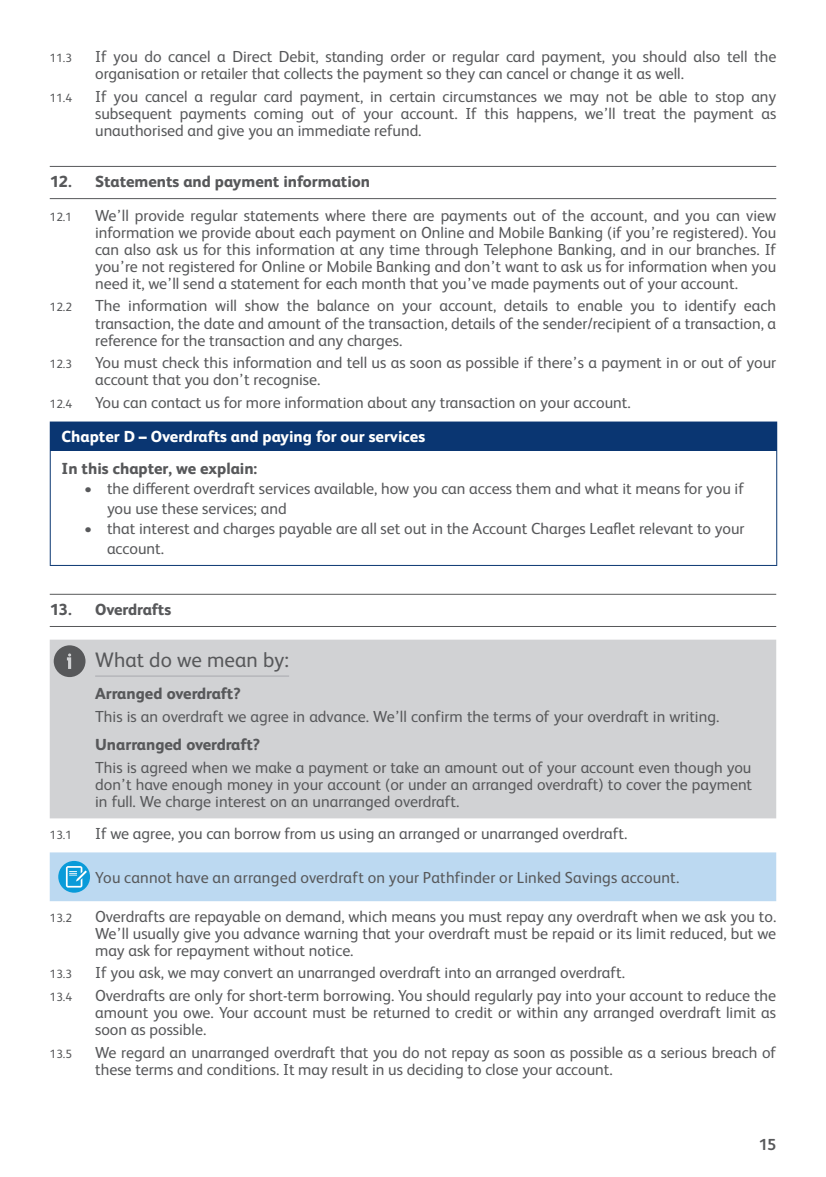
<style>
.page{position:relative;width:826px;height:1177px;background:#fff}
.page>*{position:absolute;margin:0;border:0;box-sizing:border-box;transform-origin:0 0}
.Information_Box_Title{font:21px "Coop Bank";color:#57585a}
.Information_Box_Copy{font:16px/17px "Coop Bank";color:#57585a;text-align:justify}
.Chapter_Black_intro{font:800 16px "Coop Bank";color:#57585a}
.Points_to_Note{font:16px "Coop Bank";letter-spacing:.015em;color:#57585a}
.Chapter_Panel_Header{font:800 16px "Coop Bank";color:#fff}
.Information_Box_Bold_Sub_Head{font:800 16px "Coop Bank";color:#57585a}
.t1{font:700 16px "Coop Bank";color:#57585a}
.t2{font:12px "Coop Bank";color:#57585a}
</style>
<div class="page">
<hr style="left:50px;top:166px;width:725px;height:1px;background:#57585a">
<hr style="left:50px;top:198px;width:725px;height:1px;background:#57585a">
<hr style="left:50px;top:594px;width:725px;height:1px;background:#57585a">
<hr style="left:50px;top:626px;width:725px;height:1px;background:#57585a">
<div style="left:50px;top:422px;width:726px;height:28px;background:#0a3672"></div>
<hr style="left:50px;top:421px;width:726px;height:1px;background:#0a3672">
<hr style="left:50px;top:450px;width:726px;height:1px;background:#0a3672">
<hr style="left:50px;top:451px;width:1px;height:114px;background:#0a3672">
<hr style="left:775px;top:451px;width:1px;height:114px;background:#0a3672">
<hr style="left:50px;top:565px;width:726px;height:1px;background:#0a3672">
<div style="left:50px;top:639px;width:725px;height:179px;background:#d1d2d4"></div>
<svg style="left:54px;top:645px;width:31px;height:32px"></svg>
<hr style="left:95px;top:675px;width:194px;height:1px;background:#a8a9ad">
<div style="left:50px;top:852px;width:725px;height:49px;background:#bcd9f1"></div>
<p class="t2" style="left:50px;top:50px;width:24px">11.3</p>
<p class="Information_Box_Copy" style="left:95px;top:47px;width:682px">If you do cancel a Direct Debit, standing order or regular card payment, you should also tell the organisation or retailer that collects the payment so they can cancel or change it as well.</p>
<p class="t2" style="left:50px;top:90px;width:24px">11.4</p>
<p class="Information_Box_Copy" style="left:95px;top:87px;width:682px">If you cancel a regular card payment, in certain circumstances we may not be able to stop any subsequent payments coming out of your account. If this happens, we’ll treat the payment as unauthorised and give you an immediate refund.</p>
<p class="Chapter_Black_intro" style="left:50px;top:170px;width:322px">12. Statements and payment information</p>
<p class="t2" style="left:50px;top:209px;width:24px">12.1</p>
<p class="Information_Box_Copy" style="left:95px;top:206px;width:682px">We’ll provide regular statements where there are payments out of the account, and you can view information we provide about each payment on Online and Mobile Banking (if you’re registered). You can also ask us for this information at any time through Telephone Banking, and in our branches. If you’re not registered for Online or Mobile Banking and don’t want to ask us for information when you need it, we’ll send a statement for each month that you’ve made payments out of your account.</p>
<p class="t2" style="left:50px;top:299px;width:24px">12.2</p>
<p class="Information_Box_Copy" style="left:95px;top:297px;width:682px">The information will show the balance on your account, details to enable you to identify each transaction, the date and amount of the transaction, details of the sender/recipient of a transaction, a reference for the transaction and any charges.</p>
<p class="t2" style="left:50px;top:356px;width:24px">12.3</p>
<p class="Information_Box_Copy" style="left:95px;top:353px;width:682px">You must check this information and tell us as soon as possible if there’s a payment in or out of your account that you don’t recognise.</p>
<p class="t2" style="left:50px;top:396px;width:24px">12.4</p>
<p class="Information_Box_Copy" style="left:95px;top:393px;width:536px">You can contact us for more information about any transaction on your account.</p>
<p class="Chapter_Panel_Header" style="left:62px;top:425px;width:365px">Chapter D – Overdrafts and paying for our services</p>
<p class="Chapter_Black_intro" style="left:62px;top:457px;width:197px">In this chapter, we explain:</p>
<p class="Information_Box_Copy" style="left:107px;top:478px;width:638px;line-height:20px;text-indent:-23px">• the different overdraft services available, how you can access them and what it means for you if you use these services; and</p>
<p class="Information_Box_Copy" style="left:107px;top:518px;width:638px;line-height:20px;text-indent:-23px">• that interest and charges payable are all set out in the Account Charges Leaflet relevant to your account.</p>
<p class="Chapter_Black_intro" style="left:50px;top:597px;width:123px">13. Overdrafts</p>
<p class="Information_Box_Title" style="left:95px;top:646px;width:195px">What do we mean by:</p>
<p class="Information_Box_Bold_Sub_Head" style="left:95px;top:682px;width:147px">Arranged overdraft?</p>
<p class="Information_Box_Copy" style="left:95px;top:707px;width:625px">This is an overdraft we agree in advance. We’ll confirm the terms of your overdraft in writing.</p>
<p class="Information_Box_Bold_Sub_Head" style="left:95px;top:733px;width:166px">Unarranged overdraft?</p>
<p class="Information_Box_Copy" style="left:95px;top:758px;width:658px">This is agreed when we make a payment or take an amount out of your account even though you don’t have enough money in your account (or under an arranged overdraft) to cover the payment in full. We charge interest on an unarranged overdraft.</p>
<p class="t2" style="left:50px;top:826px;width:24px">13.1</p>
<p class="Information_Box_Copy" style="left:95px;top:824px;width:533px">If we agree, you can borrow from us using an arranged or unarranged overdraft.</p>
<p class="Points_to_Note" style="left:95px;top:867px;width:585px">You cannot have an arranged overdraft on your Pathfinder or Linked Savings account.</p>
<p class="t2" style="left:50px;top:909px;width:24px">13.2</p>
<p class="Information_Box_Copy" style="left:95px;top:906px;width:682px">Overdrafts are repayable on demand, which means you must repay any overdraft when we ask you to.<br>We’ll usually give you advance warning that your overdraft must be repaid or its limit reduced, but we may ask for repayment without notice.</p>
<p class="t2" style="left:50px;top:966px;width:24px">13.3</p>
<p class="Information_Box_Copy" style="left:95px;top:963px;width:531px">If you ask, we may convert an unarranged overdraft into an arranged overdraft.</p>
<p class="t2" style="left:50px;top:988px;width:24px">13.4</p>
<p class="Information_Box_Copy" style="left:95px;top:986px;width:682px">Overdrafts are only for short-term borrowing. You should regularly pay into your account to reduce the amount you owe. Your account must be returned to credit or within any arranged overdraft limit as soon as possible.</p>
<p class="t2" style="left:50px;top:1045px;width:24px">13.5</p>
<p class="Information_Box_Copy" style="left:95px;top:1042px;width:682px">We regard an unarranged overdraft that you do not repay as soon as possible as a serious breach of these terms and conditions. It may result in us deciding to close your account.</p>
<p class="t1" style="left:758px;top:1133px;width:19px">15</p>
</div>
